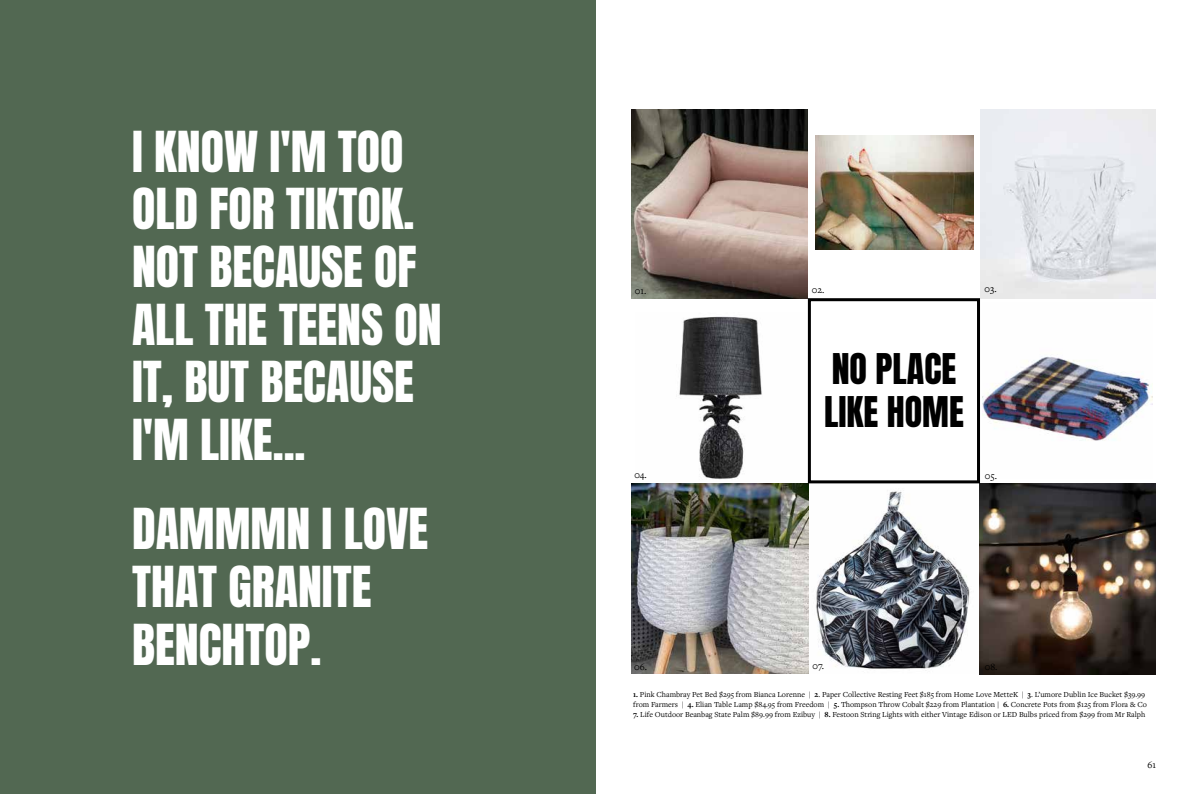
<style>
.page{position:relative;width:1191px;height:794px;background:#fff}
.page>*{position:absolute;margin:0;border:0;box-sizing:border-box;transform-origin:0 0}
.t1{font:48px/57.6px "Anton";color:#fff}
.t2{font:36px/43.2px "Anton";color:#000}
.t3{font:10px "Freight Text Pro";color:#000}
.t4{font:8px/9.6px "Freight Text Pro";color:#000}
.s1{font-weight:700}
</style>
<div class="page">
<div style="left:0;top:0;width:595px;height:794px;background:#526852"></div>
<img style="left:679px;top:316px;width:83px;height:164px">
<img style="left:631px;top:109px;width:177px;height:189px">
<img style="left:982px;top:356px;width:170px;height:85px">
<img style="left:816px;top:136px;width:157px;height:113px">
<img style="left:808px;top:483px;width:172px;height:191px">
<img style="left:980px;top:110px;width:175px;height:188px">
<img style="left:980px;top:483px;width:175px;height:191px">
<div style="left:808px;top:298px;width:172px;height:185px;border:3px solid #000"></div>
<img style="left:631px;top:483px;width:177px;height:191px">
<h1 class="t1" style="left:132px;top:126px;width:311px">I KNOW I'M TOO<br>OLD FOR TIKTOK.<br>NOT BECAUSE OF<br>ALL THE TEENS ON<br>IT, BUT BECAUSE<br>I'M LIKE...</h1>
<h1 class="t1" style="left:132px;top:504px;width:298px">DAMMMN I LOVE<br>THAT GRANITE<br>BENCHTOP.</h1>
<p class="t3" style="left:635px;top:284px;width:13px">01.</p>
<p class="t3" style="left:811px;top:283px;width:14px">02.</p>
<p class="t3" style="left:984px;top:282px;width:14px">03.</p>
<h2 class="t2" style="left:824px;top:350px;width:141px">NO PLACE<br>LIKE HOME</h2>
<p class="t3" style="left:634px;top:468px;width:14px">04.</p>
<p class="t3" style="left:985px;top:469px;width:14px">05.</p>
<p class="t3" style="left:634px;top:660px;width:14px">06.</p>
<p class="t3" style="left:812px;top:659px;width:13px">07.</p>
<p class="t3" style="left:984px;top:660px;width:14px">08.</p>
<p class="t4" style="left:633px;top:689px;width:515px"><span class="s1">1.</span> Pink Chambray Pet Bed $295 from Bianca Lorenne | <span class="s1">2</span>. Paper Collective Resting Feet $185 from Home Love MetteK | <span class="s1">3</span>. L’umore Dublin Ice Bucket $39.99 from Farmers | <span class="s1">4.</span> Elian Table Lamp $84.95 from Freedom | <span class="s1">5.</span> Thompson Throw Cobalt $229 from Plantation | <span class="s1">6.</span> Concrete Pots from $125 from Flora &amp; Co</p>
<p class="t4" style="left:633px;top:709px;width:513px"><span class="s1">7.</span> Life Outdoor Beanbag State Palm $89.99 from Ezibuy | <span class="s1">8.</span> Festoon String Lights with either Vintage Edison or LED Bulbs priced from $299 from Mr Ralph</p>
<p class="t3" style="left:1147px;top:758px;width:10px">61</p>
</div>
